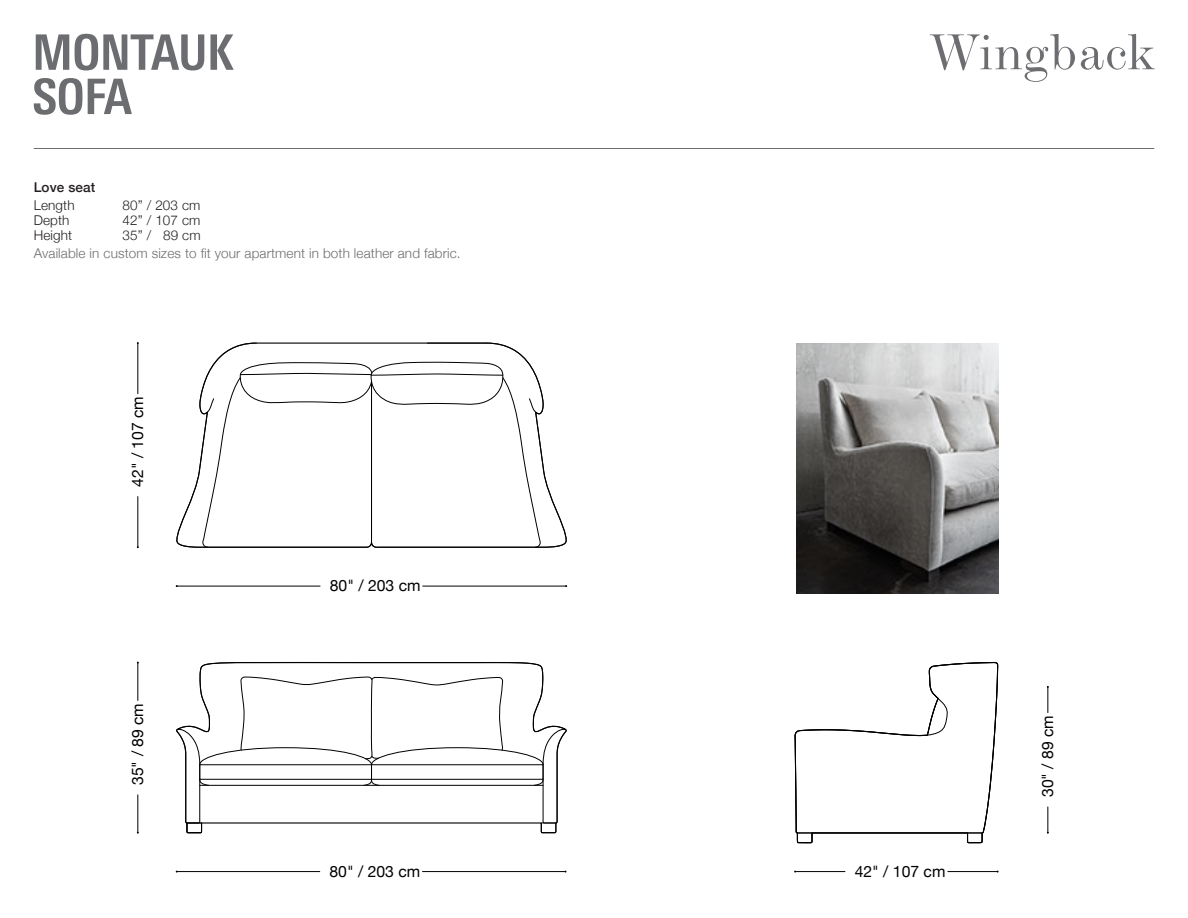
<style>
.page{position:relative;width:1188px;height:918px;background:#fff}
.page>*{position:absolute;margin:0;border:0;box-sizing:border-box;transform-origin:0 0}
.t1{font:expanded 51.45px "Modern MT Pro";color:#6c6d70}
.t2{font:15.75px "Helvetica Neue";color:#000}
.t3{font:300 13.5px "Helvetica Neue";letter-spacing:.01em;color:#6c6d70}
.t4{font:300 13.5px "Helvetica Neue";letter-spacing:.01em;color:#231f20}
.t5{font:500 13.5px "Helvetica Neue";letter-spacing:.01em;color:#231f20}
</style>
<div class="page">
<hr style="left:34px;top:148px;width:1120px;height:1px;background:#6c6d70">
<svg style="left:185px;top:823px;width:372px;height:11px"></svg>
<hr style="left:177px;top:586px;width:143px;height:1px;background:#000">
<hr style="left:423px;top:586px;width:143px;height:1px;background:#000">
<hr style="left:177px;top:871px;width:143px;height:1px;background:#000">
<hr style="left:422px;top:871px;width:144px;height:1px;background:#000">
<svg style="left:541px;top:823px;width:15px;height:10px"></svg>
<svg style="left:176px;top:725px;width:391px;height:98px"></svg>
<svg style="left:1047px;top:807px;width:2px;height:27px"></svg>
<svg style="left:1047px;top:686px;width:2px;height:27px"></svg>
<hr style="left:138px;top:795px;width:1px;height:38px;background:#000">
<hr style="left:138px;top:663px;width:1px;height:37px;background:#000">
<hr style="left:138px;top:497px;width:1px;height:50px;background:#000">
<hr style="left:138px;top:343px;width:1px;height:51px;background:#000">
<svg style="left:187px;top:823px;width:15px;height:10px"></svg>
<svg style="left:176px;top:343px;width:391px;height:205px"></svg>
<svg style="left:199px;top:661px;width:345px;height:125px"></svg>
<svg style="left:794px;top:661px;width:205px;height:212px"></svg>
<svg style="left:34px;top:78px;width:98px;height:37px"></svg>
<svg style="left:36px;top:34px;width:198px;height:36px"></svg>
<img style="left:796px;top:344px;width:203px;height:250px">
<p class="t5" style="left:34px;top:177px;width:63px">Love seat</p>
<p class="t4" style="left:34px;top:195px;width:42px">Length</p>
<p class="t4" style="left:123px;top:195px;width:80px">80” / 203 cm</p>
<p class="t4" style="left:34px;top:210px;width:37px">Depth</p>
<p class="t4" style="left:123px;top:210px;width:80px">42” / 107 cm</p>
<p class="t4" style="left:34px;top:225px;width:40px">Height</p>
<p class="t4" style="left:123px;top:225px;width:80px">35” / 89 cm</p>
<p class="t3" style="left:34px;top:243px;width:428px">Available in custom sizes to fit your apartment in both leather and fabric.</p>
<p class="t2" style="left:126px;top:487px;width:92px;rotate:-90deg">42" / 107 cm</p>
<p class="t2" style="left:126px;top:785px;width:84px;rotate:-90deg">35" / 89 cm</p>
<p class="t2" style="left:330px;top:574px;width:92px">80" / 203 cm</p>
<p class="t2" style="left:330px;top:860px;width:92px">80" / 203 cm</p>
<p class="t1" style="left:929px;top:21px;width:228px">Wingback</p>
<p class="t2" style="left:855px;top:860px;width:92px">42" / 107 cm</p>
<p class="t2" style="left:1036px;top:797px;width:84px;rotate:-90deg">30" / 89 cm</p>
</div>
